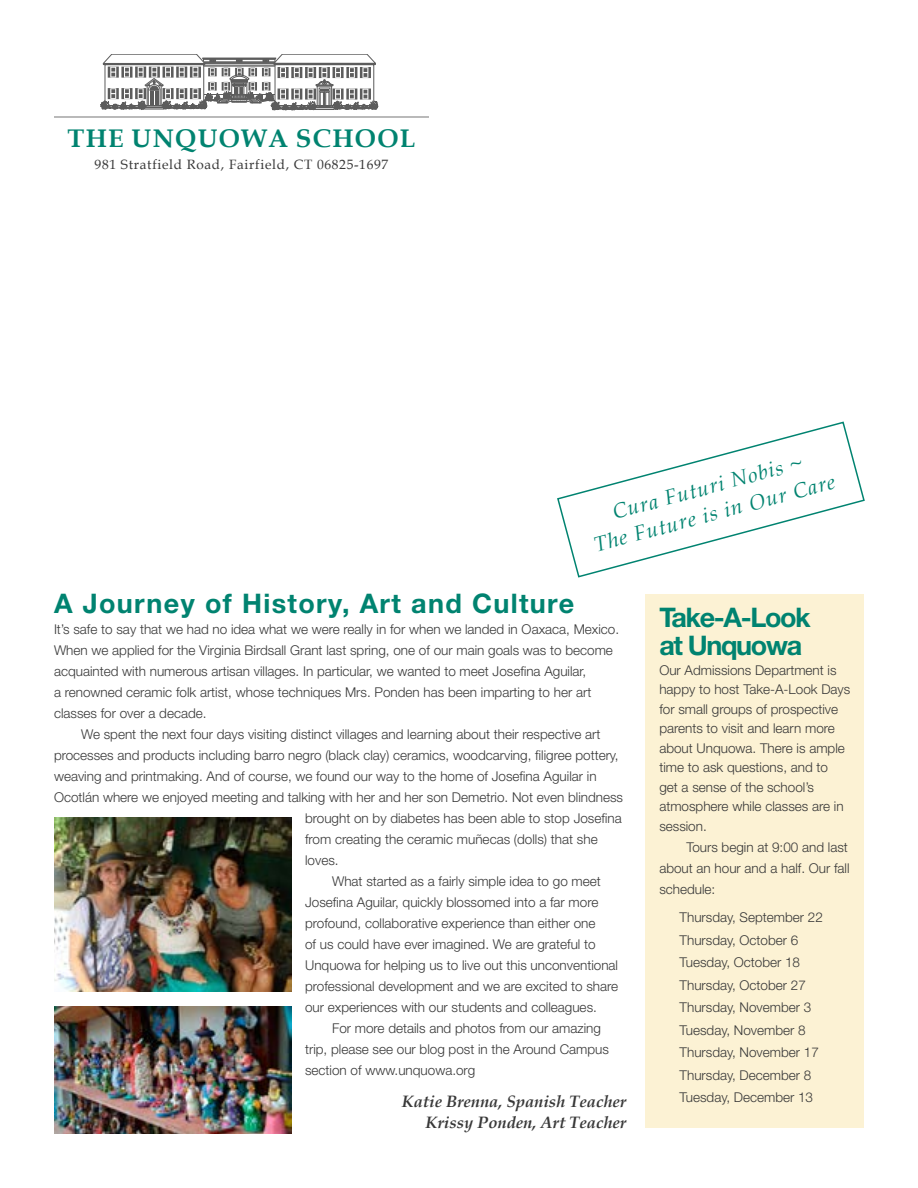
<style>
.page{position:relative;width:918px;height:1188px;background:#fff}
.page>*{position:absolute;margin:0;border:0;box-sizing:border-box;transform-origin:0 0}
.t1{font:700 27px "Helvetica Neue LT Std";letter-spacing:.05em;color:#008370}
.t2{font:700 27px/28.5px "Helvetica Neue LT Std";letter-spacing:-.05em;color:#008370}
.t3{font:700 25.5px "Book Antiqua";letter-spacing:.05em;color:#008370}
.t4{font:italic 21px/27px "Book Antiqua";color:#008370;text-align:center}
.t5{font:italic 700 16.5px/21px "Book Antiqua";color:#383838;text-align:right}
.t6{font:300 13.5px/19.5px "Helvetica Neue LT Std";color:#383838}
.t7{font:13.5px "Book Antiqua";letter-spacing:.05em;color:#383838}
</style>
<div class="page">
<svg style="left:100px;top:54px;width:278px;height:56px"></svg>
<svg style="left:557px;top:421px;width:308px;height:157px"></svg>
<hr style="left:54px;top:116px;width:375px;height:2px;background:#848484">
<div style="left:646px;top:594px;width:218px;height:534px;background:#fcf2d4"></div>
<img style="left:54px;top:818px;width:238px;height:173px">
<img style="left:54px;top:1007px;width:238px;height:127px">
<h2 class="t3" style="left:68px;top:121px;width:349px">THE UNQUOWA SCHOOL</h2>
<p class="t7" style="left:95px;top:155px;width:295px">981 Stratfield Road, Fairfield, CT 06825-1697</p>
<h3 class="t4" style="left:584px;top:505px;width:250px;rotate:-15deg">Cura Futuri Nobis ~<br>The Future is in Our Care</h3>
<h1 class="t1" style="left:54px;top:587px;width:522px">A Journey of History, Art and Culture</h1>
<p class="t6" style="left:54px;top:619px;width:567px;line-height:21px">It’s safe to say that we had no idea what we were really in for when we landed in Oaxaca, Mexico.<br>When we applied for the Virginia Birdsall Grant last spring, one of our main goals was to become acquainted with numerous artisan villages. In particular, we wanted to meet Josefina Aguilar,<br>a renowned ceramic folk artist, whose techniques Mrs. Ponden has been imparting to her art classes for over a decade.</p>
<p class="t6" style="left:81px;top:724px;width:521px">We spent the next four days visiting distinct villages and learning about their respective art</p>
<p class="t6" style="left:54px;top:745px;width:566px">processes and products including barro negro (black clay) ceramics, woodcarving, filigree pottery,</p>
<p class="t6" style="left:54px;top:766px;width:544px">weaving and printmaking. And of course, we found our way to the home of Josefina Aguilar in</p>
<p class="t6" style="left:54px;top:787px;width:571px">Ocotlán where we enjoyed meeting and talking with her and her son Demetrio. Not even blindness</p>
<p class="t6" style="left:305px;top:808px;width:318px">brought on by diabetes has been able to stop Josefina</p>
<p class="t6" style="left:305px;top:830px;width:294px">from creating the ceramic muñecas (dolls) that she</p>
<p class="t6" style="left:305px;top:851px;width:35px">loves.</p>
<p class="t6" style="left:332px;top:872px;width:270px">What started as a fairly simple idea to go meet</p>
<p class="t6" style="left:305px;top:893px;width:295px">Josefina Aguilar, quickly blossomed into a far more</p>
<p class="t6" style="left:305px;top:914px;width:292px">profound, collaborative experience than either one</p>
<p class="t6" style="left:305px;top:935px;width:292px">of us could have ever imagined. We are grateful to</p>
<p class="t6" style="left:305px;top:956px;width:315px">Unquowa for helping us to live out this unconventional</p>
<p class="t6" style="left:305px;top:977px;width:315px">professional development and we are excited to share</p>
<p class="t6" style="left:305px;top:998px;width:293px">our experiences with our students and colleagues.</p>
<p class="t6" style="left:332px;top:1019px;width:270px">For more details and photos from our amazing</p>
<p class="t6" style="left:305px;top:1040px;width:305px">trip, please see our blog post in the Around Campus</p>
<p class="t6" style="left:305px;top:1061px;width:172px">section of www.unquowa.org</p>
<p class="t5" style="left:402px;top:1091px;width:226px">Katie Brenna, Spanish Teacher<br>Krissy Ponden, Art Teacher</p>
<h1 class="t2" style="left:659px;top:602px;width:153px">Take-A-Look at Unquowa</h1>
<p class="t6" style="left:659px;top:660px;width:193px">Our Admissions Department is happy to host Take-A-Look Days for small groups of prospective parents to visit and learn more about Unquowa. There is ample time to ask questions, and to<br>get a sense of the school’s atmosphere while classes are in session.</p>
<p class="t6" style="left:659px;top:836px;width:192px;line-height:21px;text-indent:27px">Tours begin at 9:00 and last about an hour and a half. Our fall schedule:</p>
<p class="t6" style="left:680px;top:906px;width:145px;line-height:22.5px">Thursday, September 22<br>Thursday, October 6<br>Tuesday, October 18<br>Thursday, October 27<br>Thursday, November 3<br>Tuesday, November 8<br>Thursday, November 17<br>Thursday, December 8<br>Tuesday, December 13</p>
</div>
